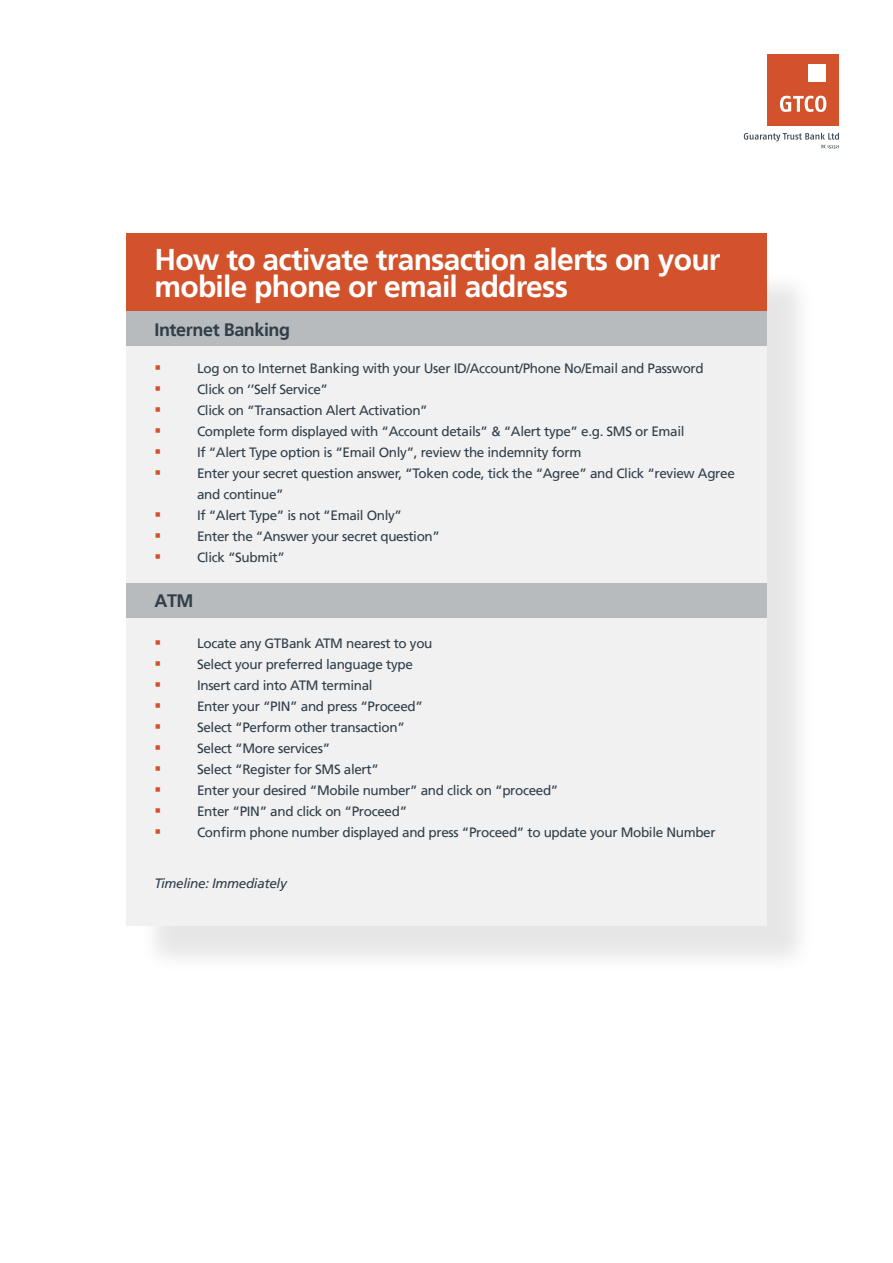
<style>
.page{position:relative;width:893px;height:1263px;background:#fff}
.page>*{position:absolute;margin:0;border:0;box-sizing:border-box;transform-origin:0 0}
.t1{font:700 30px/27px "Frutiger LT";letter-spacing:-.025em;color:#fff}
.t2{font:700 18px "Frutiger LT";letter-spacing:-.025em;color:#303e49}
.t3{font:13.5px/21px "Frutiger LT";letter-spacing:-.025em;color:#303e49}
.t4{font:italic 13.5px "Frutiger LT";letter-spacing:-.025em;color:#303e49}
.s1{color:#d2522c}
</style>
<div class="page">
<svg style="left:744px;top:133px;width:95px;height:16px"></svg>
<div style="left:767px;top:54px;width:72px;height:72px;background:#d2522c"></div>
<div style="left:808px;top:64px;width:18px;height:18px;background:#fff"></div>
<svg style="left:780px;top:96px;width:46px;height:16px"></svg>
<div style="left:137px;top:269px;width:678px;height:705px;background:#000;opacity:.1"></div>
<div style="left:126px;top:257px;width:641px;height:668px;background:#f1f1f2"></div>
<div style="left:126px;top:233px;width:641px;height:78px;background:#d2522c"></div>
<div style="left:126px;top:311px;width:641px;height:35px;background:#b8bbbd"></div>
<div style="left:126px;top:583px;width:641px;height:35px;background:#b8bbbd"></div>
<h1 class="t1" style="left:154px;top:246px;width:568px">How to activate transaction alerts on your mobile phone or email address</h1>
<h2 class="t2" style="left:154px;top:319px;width:137px">Internet Banking</h2>
<p class="t3" style="left:154px;top:358px;width:551px"><span class="s1">▪</span> Log on to Internet Banking with your User ID/Account/Phone No/Email and Password</p>
<p class="t3" style="left:154px;top:379px;width:175px"><span class="s1">▪</span> Click on ‘’Self Service”</p>
<p class="t3" style="left:154px;top:400px;width:275px"><span class="s1">▪</span> Click on “Transaction Alert Activation”</p>
<p class="t3" style="left:154px;top:421px;width:532px"><span class="s1">▪</span> Complete form displayed with “Account details” &amp; “Alert type” e.g. SMS or Email</p>
<p class="t3" style="left:154px;top:442px;width:428px"><span class="s1">▪</span> If “Alert Type option is “Email Only”, review the indemnity form</p>
<p class="t3" style="left:197px;top:463px;width:539px;text-indent:-43px"><span class="s1">▪</span> Enter your secret question answer, “Token code, tick the “Agree” and Click “review Agree and continue”</p>
<p class="t3" style="left:154px;top:505px;width:249px"><span class="s1">▪</span> If “Alert Type” is not “Email Only”</p>
<p class="t3" style="left:154px;top:526px;width:287px"><span class="s1">▪</span> Enter the “Answer your secret question”</p>
<p class="t3" style="left:154px;top:547px;width:132px"><span class="s1">▪</span> Click “Submit”</p>
<h2 class="t2" style="left:154px;top:591px;width:41px">ATM</h2>
<p class="t3" style="left:154px;top:633px;width:280px"><span class="s1">▪</span> Locate any GTBank ATM nearest to you</p>
<p class="t3" style="left:154px;top:654px;width:260px"><span class="s1">▪</span> Select your preferred language type</p>
<p class="t3" style="left:154px;top:675px;width:220px"><span class="s1">▪</span> Insert card into ATM terminal</p>
<p class="t3" style="left:154px;top:696px;width:270px"><span class="s1">▪</span> Enter your “PIN” and press “Proceed”</p>
<p class="t3" style="left:154px;top:717px;width:252px"><span class="s1">▪</span> Select “Perform other transaction”</p>
<p class="t3" style="left:154px;top:738px;width:177px"><span class="s1">▪</span> Select “More services”</p>
<p class="t3" style="left:154px;top:759px;width:226px"><span class="s1">▪</span> Select “Register for SMS alert”</p>
<p class="t3" style="left:154px;top:780px;width:405px"><span class="s1">▪</span> Enter your desired “Mobile number” and click on “proceed”</p>
<p class="t3" style="left:154px;top:801px;width:254px"><span class="s1">▪</span> Enter “PIN” and click on “Proceed”</p>
<p class="t3" style="left:154px;top:822px;width:563px"><span class="s1">▪</span> Confirm phone number displayed and press “Proceed” to update your Mobile Number</p>
<p class="t4" style="left:154px;top:875px;width:134px">Timeline: Immediately</p>
</div>
